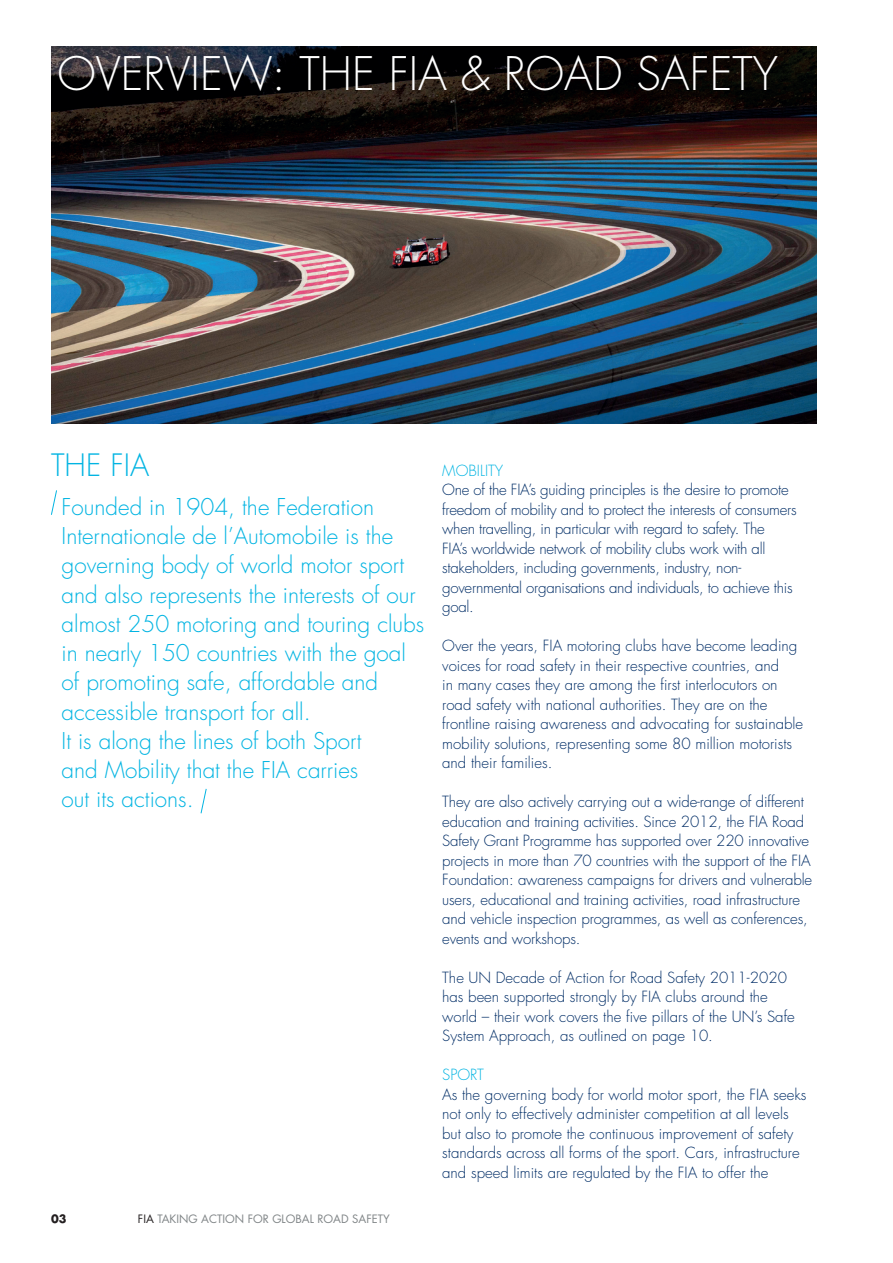
<style>
.page{position:relative;width:893px;height:1263px;background:#fff}
.page>*{position:absolute;margin:0;border:0;box-sizing:border-box;transform-origin:0 0}
.t1{font:300 45px "Futura Std";color:#fff}
.t2{font:300 30px "Futura Std";color:#02b4e2}
.t3{font:300 22.5px/29.2px "Futura Std";color:#02b4e2}
.t4{font:300 15px/19.5px "Futura Std";color:#002d66}
.t5{font:300 15px/19.5px "Futura Std";letter-spacing:-.02em;color:#002d66}
.t6{font:300 15px "Futura Std";color:#02b4e2}
.t7{font:11.25px "Futura Std";color:#808587}
.t8{font:700 11.25px "Futura Std";color:#231f20}
.s1{color:#231f20}
</style>
<div class="page">
<img style="left:51px;top:47px;width:765px;height:377px">
<svg style="left:51px;top:490px;width:6px;height:25px"></svg>
<svg style="left:200px;top:788px;width:7px;height:26px"></svg>
<h1 class="t1" style="left:57px;top:47px;width:722px">OVERVIEW: THE FIA &amp; ROAD SAFETY</h1>
<h2 class="t2" style="left:51px;top:447px;width:100px">THE FIA</h2>
<p class="t3" style="left:62px;top:493px;width:364px">Founded in 1904, the Federation Internationale de l’Automobile is the governing body of world motor sport and also represents the interests of our almost 250 motoring and touring clubs in nearly 150 countries with the goal of promoting safe, affordable and accessible transport for all.<br>It is along the lines of both Sport<br>and Mobility that the FIA carries<br>out its actions.</p>
<p class="t8" style="left:51px;top:1212px;width:17px">03</p>
<p class="t7" style="left:138px;top:1212px;width:253px"><span class="s1">FIA</span> TAKING ACTION FOR GLOBAL ROAD SAFETY</p>
<p class="t6" style="left:442px;top:461px;width:63px">MOBILITY</p>
<p class="t5" style="left:442px;top:481px;width:356px">One of the FIA’s guiding principles is the desire to promote freedom of mobility and to protect the interests of consumers when travelling, in particular with regard to safety. The<br>FIA’s worldwide network of mobility clubs work with all stakeholders, including governments, industry, non&shy;governmental organisations and individuals, to achieve this goal.</p>
<p class="t4" style="left:442px;top:637px;width:362px">Over the years, FIA motoring clubs have become leading voices for road safety in their respective countries, and<br>in many cases they are among the first interlocutors on road safety with national authorities. They are on the frontline raising awareness and advocating for sustainable mobility solutions, representing some 80 million motorists and their families.</p>
<p class="t4" style="left:442px;top:793px;width:371px">They are also actively carrying out a wide-range of different education and training activities. Since 2012, the FIA Road Safety Grant Programme has supported over 220 innovative projects in more than 70 countries with the support of the FIA Foundation: awareness campaigns for drivers and vulnerable users, educational and training activities, road infrastructure and vehicle inspection programmes, as well as conferences, events and workshops.</p>
<p class="t4" style="left:442px;top:968px;width:354px">The UN Decade of Action for Road Safety 2011-2020 has been supported strongly by FIA clubs around the world – their work covers the five pillars of the UN’s Safe System Approach, as outlined on page 10.</p>
<p class="t6" style="left:442px;top:1066px;width:43px">SPORT</p>
<p class="t4" style="left:442px;top:1085px;width:366px">As the governing body for world motor sport, the FIA seeks not only to effectively administer competition at all levels but also to promote the continuous improvement of safety standards across all forms of the sport. Cars, infrastructure and speed limits are regulated by the FIA to offer the</p>
</div>
